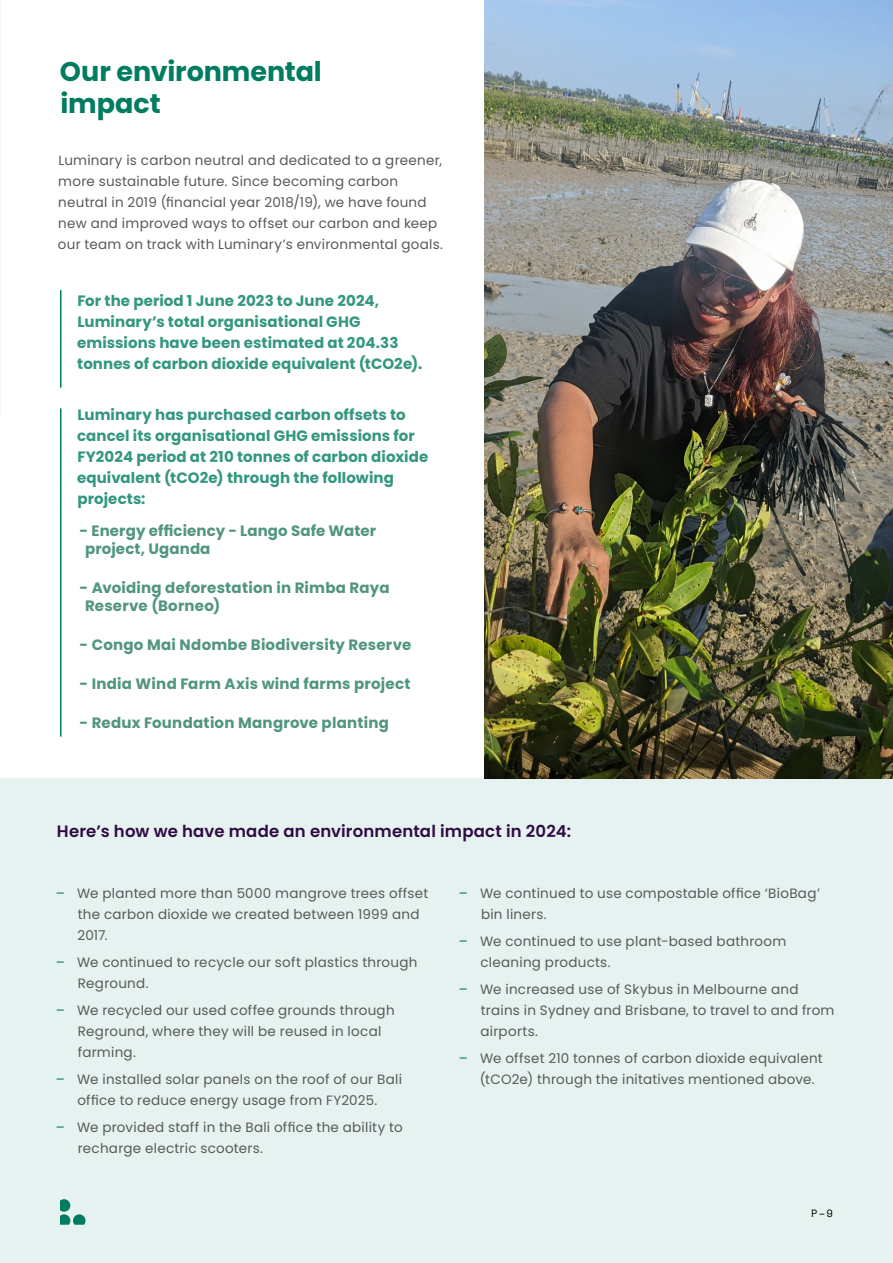
<style>
.page{position:relative;width:893px;height:1263px;background:#fff}
.page>*{position:absolute;margin:0;border:0;box-sizing:border-box;transform-origin:0 0}
.t1{font:700 27px/31.5px "Poppins";letter-spacing:-.005em;color:#007d60}
.t2{font:600 16.5px "Poppins";letter-spacing:.01em;color:#300a44}
.t3{font:700 15px/21px "Poppins";letter-spacing:.005em;color:#339780}
.t4{font:700 15px/18px "Poppins";letter-spacing:.015em;color:#519581}
.t5{font:13.5px/21px "Poppins";letter-spacing:.02em;color:#58595b}
.t6{font:10.5px "Space Mono";color:#000}
.s1{color:#007d60}
</style>
<div class="page">
<div style="left:0;top:778px;width:893px;height:485px;background:#e6f2ef"></div>
<svg style="left:60px;top:1199px;width:26px;height:26px"></svg>
<hr style="left:60px;top:290px;width:2px;height:98px;background:#007d60">
<img style="left:485px;top:0;width:408px;height:778px">
<hr style="left:60px;top:408px;width:2px;height:329px;background:#007d60">
<h1 class="t1" style="left:60px;top:56px;width:263px">Our environmental impact</h1>
<p class="t5" style="left:58px;top:150px;width:387px">Luminary is carbon neutral and dedicated to a greener, more sustainable future. Since becoming carbon neutral in 2019 (financial year 2018/19), we have found new and improved ways to offset our carbon and keep our team on track with Luminary’s environmental goals.</p>
<p class="t3" style="left:77px;top:290px;width:347px">For the period 1 June 2023 to June 2024, Luminary’s total organisational GHG emissions have been estimated at 204.33 tonnes of carbon dioxide equivalent (tCO2e).</p>
<p class="t3" style="left:77px;top:405px;width:353px">Luminary has purchased carbon offsets to cancel its organisational GHG emissions for FY2024 period at 210 tonnes of carbon dioxide equivalent (tCO2e) through the following projects:</p>
<p class="t4" style="left:85px;top:522px;width:293px;text-indent:-6px">- Energy efficiency - Lango Safe Water project, Uganda</p>
<p class="t4" style="left:85px;top:579px;width:306px;text-indent:-6px">- Avoiding deforestation in Rimba Raya<br>Reserve (Borneo)</p>
<p class="t4" style="left:80px;top:636px;width:333px">- Congo Mai Ndombe Biodiversity Reserve</p>
<p class="t4" style="left:80px;top:675px;width:332px">- India Wind Farm Axis wind farms project</p>
<p class="t4" style="left:80px;top:714px;width:311px">- Redux Foundation Mangrove planting</p>
<p class="t2" style="left:57px;top:822px;width:516px">Here’s how we have made an environmental impact in 2024:</p>
<p class="t5" style="left:78px;top:883px;width:352px;text-indent:-22px"><span class="s1">–</span> We planted more than 5000 mangrove trees offset the carbon dioxide we created between 1999 and<br>2017.</p>
<p class="t5" style="left:78px;top:952px;width:341px;text-indent:-22px"><span class="s1">–</span> We continued to recycle our soft plastics through<br>Reground.</p>
<p class="t5" style="left:78px;top:1000px;width:318px;text-indent:-22px"><span class="s1">–</span> We recycled our used coffee grounds through<br>Reground, where they will be reused in local farming.</p>
<p class="t5" style="left:56px;top:1069px;width:348px;text-align:center"><span class="s1">–</span> We installed solar panels on the roof of our Bali office to reduce energy usage from FY2025.</p>
<p class="t5" style="left:78px;top:1117px;width:327px;text-indent:-22px"><span class="s1">–</span> We provided staff in the Bali office the ability to recharge electric scooters.</p>
<p class="t5" style="left:481px;top:883px;width:340px;text-indent:-22px"><span class="s1">–</span> We continued to use compostable office ‘BioBag’ bin liners.</p>
<p class="t5" style="left:480px;top:931px;width:307px;text-indent:-22px"><span class="s1">–</span> We continued to use plant-based bathroom cleaning products.</p>
<p class="t5" style="left:480px;top:979px;width:356px;text-indent:-22px"><span class="s1">–</span> We increased use of Skybus in Melbourne and trains in Sydney and Brisbane, to travel to and from airports.</p>
<p class="t5" style="left:480px;top:1048px;width:344px;text-indent:-21px"><span class="s1">–</span> We offset 210 tonnes of carbon dioxide equivalent (tCO2e) through the initatives mentioned above.</p>
<p class="t6" style="left:811px;top:1206px;width:23px">P–9</p>
</div>
